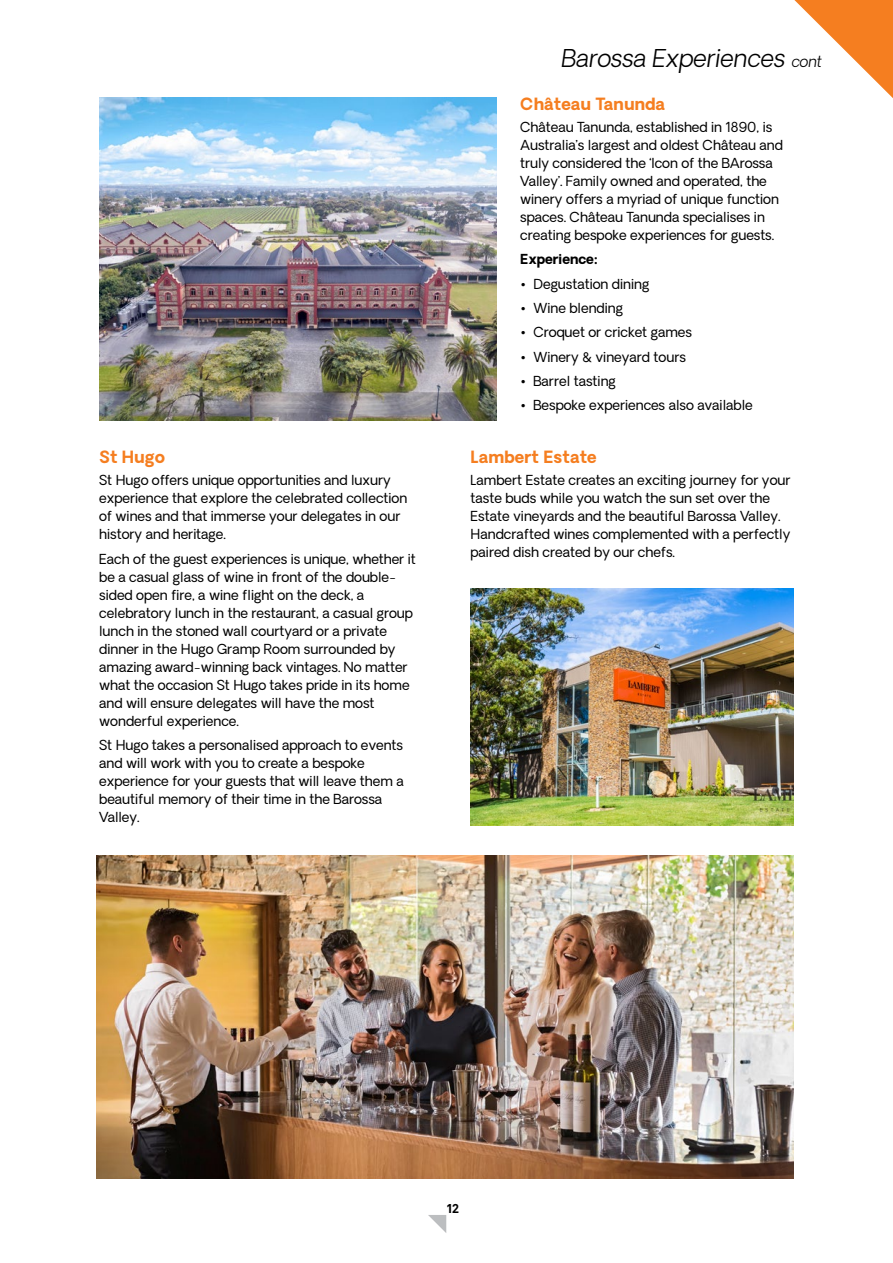
<style>
.page{position:relative;width:893px;height:1263px;background:#fff}
.page>*{position:absolute;margin:0;border:0;box-sizing:border-box;transform-origin:0 0}
.t1{font:italic 300 24px "Oakes Grotesk";color:#000}
.t2{font:700 16.5px "Oakes Grotesk";letter-spacing:.01em;color:#f57e20}
.t3{font:13.5px/18px "Oakes Grotesk";color:#000}
.t4{font:700 13.5px "Oakes Grotesk";color:#000}
.t5{font:700 12px "Oakes Grotesk";color:#000}
.s1{font-size:15px}
</style>
<div class="page">
<svg style="left:428px;top:1215px;width:18px;height:18px"></svg>
<svg style="left:794px;top:0;width:99px;height:98px"></svg>
<img style="left:99px;top:97px;width:397px;height:324px">
<img style="left:471px;top:588px;width:323px;height:238px">
<img style="left:96px;top:855px;width:698px;height:324px">
<p class="t2" style="left:99px;top:446px;width:67px">St Hugo</p>
<p class="t3" style="left:99px;top:472px;width:310px">St Hugo offers unique opportunities and luxury experience that explore the celebrated collection of wines and that immerse your delegates in our history and heritage.</p>
<p class="t3" style="left:99px;top:550px;width:318px">Each of the guest experiences is unique, whether it be a casual glass of wine in front of the double&shy;sided open fire, a wine flight on the deck, a celebratory lunch in the restaurant, a casual group lunch in the stoned wall courtyard or a private dinner in the Hugo Gramp Room surrounded by amazing award-winning back vintages. No matter what the occasion St Hugo takes pride in its home and will ensure delegates will have the most wonderful experience.</p>
<p class="t3" style="left:99px;top:736px;width:306px">St Hugo takes a personalised approach to events and will work with you to create a bespoke experience for your guests that will leave them a beautiful memory of their time in the Barossa Valley.</p>
<h1 class="t1" style="left:562px;top:42px;width:262px">Barossa Experiences <span class="s1">cont</span></h1>
<p class="t2" style="left:520px;top:92px;width:146px">Château Tanunda</p>
<p class="t3" style="left:520px;top:118px;width:264px">Château Tanunda, established in 1890, is Australia’s largest and oldest Château and truly considered the ‘Icon of the BArossa Valley’. Family owned and operated, the winery offers a myriad of unique function spaces. Château Tanunda specialises in creating bespoke experiences for guests.</p>
<p class="t4" style="left:520px;top:250px;width:79px">Experience:</p>
<p class="t3" style="left:520px;top:275px;width:131px">• Degustation dining</p>
<p class="t3" style="left:520px;top:299px;width:104px">• Wine blending</p>
<p class="t3" style="left:520px;top:324px;width:173px">• Croquet or cricket games</p>
<p class="t3" style="left:520px;top:348px;width:167px">• Winery &amp; vineyard tours</p>
<p class="t3" style="left:520px;top:372px;width:97px">• Barrel tasting</p>
<p class="t3" style="left:520px;top:397px;width:234px">• Bespoke experiences also available</p>
<p class="t2" style="left:471px;top:446px;width:128px">Lambert Estate</p>
<p class="t3" style="left:471px;top:472px;width:321px">Lambert Estate creates an exciting journey for your taste buds while you watch the sun set over the Estate vineyards and the beautiful Barossa Valley.<br>Handcrafted wines complemented with a perfectly paired dish created by our chefs.</p>
<p class="t5" style="left:447px;top:1201px;width:14px">12</p>
</div>
